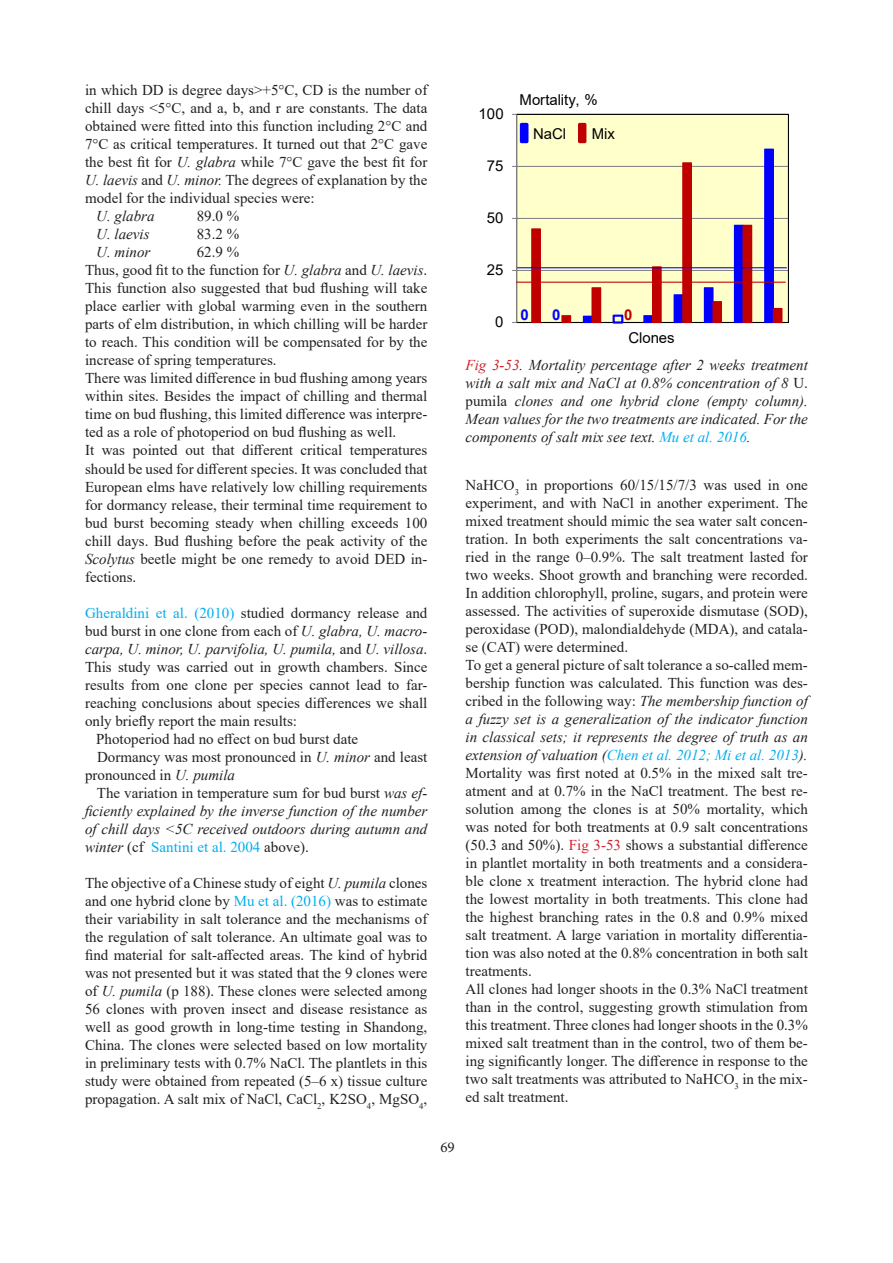
<style>
.page{position:relative;width:893px;height:1263px;background:#fff}
.page>*{position:absolute;margin:0;border:0;box-sizing:border-box;transform-origin:0 0}
.t1{font:15px/18px "Times New Roman";color:#231f20;text-align:justify}
.t2{font:italic 15px/18px "Times New Roman";color:#231f20;text-align:justify}
.t3{font:15px "Arial";color:#000}
.t4{font:15px "Minion Pro";color:#231f20}
.t5{font:700 15px "Arial";color:#00f}
.t6{font:700 15px "Arial";color:#c00000}
.s1{font-style:italic}
.s2{color:#00aeef}
.s3{font-style:normal}
.s4{font-style:normal;color:#00aeef}
.s5{color:#d1232a}
</style>
<div class="page">
<div style="left:517px;top:114px;width:271px;height:208px;background:#ffc"></div>
<hr style="left:517px;top:270px;width:271px;height:1px;background:#868686">
<hr style="left:517px;top:218px;width:271px;height:1px;background:#868686">
<hr style="left:517px;top:166px;width:271px;height:1px;background:#868686">
<div style="left:516px;top:114px;width:273px;height:209px;border:1px solid #000"></div>
<div style="left:613px;top:315px;width:10px;height:9px;border:2px solid #00f"></div>
<div style="left:583px;top:316px;width:9px;height:6px;background:#00f"></div>
<div style="left:583px;top:316px;width:10px;height:7px;border:1px solid #00f"></div>
<div style="left:644px;top:316px;width:8px;height:6px;background:#00f"></div>
<div style="left:643px;top:315px;width:10px;height:8px;border:1px solid #00f"></div>
<div style="left:674px;top:295px;width:9px;height:27px;background:#00f"></div>
<div style="left:674px;top:294px;width:9px;height:29px;border:1px solid #00f"></div>
<div style="left:704px;top:288px;width:9px;height:34px;background:#00f"></div>
<div style="left:704px;top:287px;width:9px;height:36px;border:1px solid #00f"></div>
<div style="left:734px;top:225px;width:9px;height:97px;background:#00f"></div>
<div style="left:765px;top:149px;width:8px;height:173px;background:#00f"></div>
<div style="left:764px;top:149px;width:10px;height:174px;border:1px solid #00f"></div>
<div style="left:532px;top:229px;width:8px;height:93px;background:#c00000"></div>
<div style="left:531px;top:228px;width:10px;height:95px;border:1px solid #c00000"></div>
<div style="left:562px;top:316px;width:9px;height:6px;background:#c00000"></div>
<div style="left:561px;top:315px;width:10px;height:8px;border:1px solid #c00000"></div>
<div style="left:592px;top:288px;width:9px;height:34px;background:#c00000"></div>
<div style="left:591px;top:287px;width:10px;height:36px;border:1px solid #c00000"></div>
<div style="left:652px;top:267px;width:9px;height:55px;background:#c00000"></div>
<div style="left:652px;top:266px;width:10px;height:57px;border:1px solid #c00000"></div>
<div style="left:683px;top:163px;width:8px;height:159px;background:#c00000"></div>
<div style="left:682px;top:162px;width:10px;height:161px;border:1px solid #c00000"></div>
<div style="left:713px;top:302px;width:8px;height:20px;background:#c00000"></div>
<div style="left:712px;top:301px;width:10px;height:22px;border:1px solid #c00000"></div>
<div style="left:743px;top:225px;width:9px;height:97px;background:#c00000"></div>
<div style="left:742px;top:225px;width:10px;height:98px;border:1px solid #c00000"></div>
<div style="left:773px;top:308px;width:9px;height:14px;background:#c00000"></div>
<div style="left:773px;top:308px;width:9px;height:15px;border:1px solid #c00000"></div>
<hr style="left:516px;top:114px;width:1px;height:208px;background:#868686">
<div style="left:520px;top:123px;width:8px;height:20px;background:#00f"></div>
<div style="left:578px;top:123px;width:8px;height:20px;background:#c00000"></div>
<hr style="left:517px;top:267px;width:270px;height:1px;background:#00f">
<hr style="left:516px;top:282px;width:270px;height:1px;background:#c00000">
<p class="t1" style="left:85px;top:81px;width:344px">in which DD is degree days&gt;+5°C, CD is the number of chill days &lt;5°C, and a, b, and r are constants. The data obtained were fitted into this function including 2°C and 7°C as critical temperatures. It turned out that 2°C gave the best fit for <span class="s1">U. glabra</span> while 7°C gave the best fit for <span class="s1">U. laevis</span> and <span class="s1">U. minor.</span> The degrees of explanation by the model for the individual species were:</p>
<p class="t2" style="left:96px;top:207px;width:60px">U. glabra</p>
<p class="t1" style="left:197px;top:207px;width:44px">89.0 %</p>
<p class="t2" style="left:96px;top:225px;width:55px">U. laevis</p>
<p class="t1" style="left:197px;top:225px;width:44px">83.2 %</p>
<p class="t2" style="left:96px;top:243px;width:56px">U. minor</p>
<p class="t1" style="left:197px;top:243px;width:44px">62.9 %</p>
<p class="t1" style="left:85px;top:261px;width:344px">Thus, good fit to the function for <span class="s1">U. glabra</span> and <span class="s1">U. laevis</span>.<br>This function also suggested that bud flushing will take place earlier with global warming even in the southern parts of elm distribution, in which chilling will be harder to reach. This condition will be compensated for by the increase of spring temperatures.</p>
<p class="t1" style="left:85px;top:369px;width:344px">There was limited difference in bud flushing among years within sites. Besides the impact of chilling and thermal time on bud flushing, this limited difference was interpre&shy;ted as a role of photoperiod on bud flushing as well.</p>
<p class="t1" style="left:85px;top:441px;width:344px">It was pointed out that different critical temperatures should be used for different species. It was concluded that European elms have relatively low chilling requirements for dormancy release, their terminal time requirement to bud burst becoming steady when chilling exceeds 100 chill days. Bud flushing before the peak activity of the <span class="s1">Scolytus</span> beetle might be one remedy to avoid DED in&shy;fections.</p>
<p class="t1" style="left:85px;top:603px;width:344px"><span class="s2">Gheraldini et al. (2010)</span> studied dormancy release and bud burst in one clone from each of <span class="s1">U. glabra, U. macro&shy;carpa, U. minor, U. parvifolia, U. pumila,</span> and <span class="s1">U. villosa</span>.<br>This study was carried out in growth chambers. Since results from one clone per species cannot lead to far&shy;reaching conclusions about species differences we shall only briefly report the main results:</p>
<p class="t1" style="left:96px;top:729px;width:263px">Photoperiod had no effect on bud burst date</p>
<p class="t1" style="left:85px;top:747px;width:344px;text-indent:12px">Dormancy was most pronounced in <span class="s1">U. minor</span> and least pronounced in <span class="s1">U. pumila</span></p>
<p class="t2" style="left:85px;top:783px;width:344px;text-indent:12px"><span class="s3">The variation in temperature sum for bud burst</span> was ef&shy;ficiently explained by the inverse function of the number of chill days &lt;5C received outdoors during autumn and winter <span class="s3">(cf</span> <span class="s4">Santini et al. 2004</span> <span class="s3">above).</span></p>
<p class="t1" style="left:85px;top:873px;width:344px">The objective of a Chinese study of eight <span class="s1">U. pumila</span> clones and one hybrid clone by <span class="s2">Mu et al. (2016)</span> was to estimate their variability in salt tolerance and the mechanisms of the regulation of salt tolerance. An ultimate goal was to find material for salt-affected areas. The kind of hybrid was not presented but it was stated that the 9 clones were of <span class="s1">U. pumila</span> (p 188). These clones were selected among 56 clones with proven insect and disease resistance as well as good growth in long-time testing in Shandong, China. The clones were selected based on low mortality in preliminary tests with 0.7% NaCl. The plantlets in this study were obtained from repeated (5–6 x) tissue culture propagation. A salt mix of NaCl, CaCl<sub>2</sub>, K2SO<sub>4</sub>, MgSO<sub>4</sub>,</p>
<p class="t3" style="left:479px;top:103px;width:27px">100</p>
<p class="t3" style="left:487px;top:155px;width:18px">75</p>
<p class="t3" style="left:487px;top:207px;width:18px">50</p>
<p class="t3" style="left:487px;top:259px;width:18px">25</p>
<p class="t3" style="left:495px;top:312px;width:10px">0</p>
<p class="t3" style="left:520px;top:89px;width:80px">Mortality, %</p>
<p class="t3" style="left:533px;top:123px;width:35px">NaCl</p>
<p class="t3" style="left:592px;top:123px;width:25px">Mix</p>
<p class="t5" style="left:520px;top:304px;width:10px">0</p>
<p class="t5" style="left:552px;top:304px;width:10px">0</p>
<p class="t6" style="left:624px;top:304px;width:10px">0</p>
<p class="t3" style="left:628px;top:327px;width:48px">Clones</p>
<p class="t2" style="left:466px;top:355px;width:344px"><span class="s5">Fig 3-53</span>. Mortality percentage after 2 weeks treatment with a salt mix and NaCl at 0.8% concentration of 8 <span class="s3">U. pumila</span> clones and one hybrid clone (empty column).<br>Mean values for the two treatments are indicated. For the components of salt mix see text. <span class="s2">Mu et al. 2016</span>.</p>
<p class="t1" style="left:466px;top:475px;width:344px">NaHCO<sub>3</sub> in proportions 60/15/15/7/3 was used in one experiment, and with NaCl in another experiment. The mixed treatment should mimic the sea water salt concen&shy;tration. In both experiments the salt concentrations va&shy;ried in the range 0–0.9%. The salt treatment lasted for two weeks. Shoot growth and branching were recorded.<br>In addition chlorophyll, proline, sugars, and protein were assessed. The activities of superoxide dismutase (SOD), peroxidase (POD), malondialdehyde (MDA), and catala&shy;se (CAT) were determined.</p>
<p class="t2" style="left:466px;top:655px;width:344px"><span class="s3">To get a general picture of salt tolerance a so-called mem&shy;bership function was calculated. This function was des&shy;cribed in the following way:</span> The membership function of a fuzzy set is a generalization of the indicator function in classical sets; it represents the degree of truth as an extension of valuation (<span class="s2">Chen et al. 2012; Mi et al. 2013</span>).</p>
<p class="t1" style="left:466px;top:763px;width:344px">Mortality was first noted at 0.5% in the mixed salt tre&shy;atment and at 0.7% in the NaCl treatment. The best re&shy;solution among the clones is at 50% mortality, which was noted for both treatments at 0.9 salt concentrations (50.3 and 50%). <span class="s5">Fig 3-53</span> shows a substantial difference in plantlet mortality in both treatments and a considera&shy;ble clone x treatment interaction. The hybrid clone had the lowest mortality in both treatments. This clone had the highest branching rates in the 0.8 and 0.9% mixed salt treatment. A large variation in mortality differentia&shy;tion was also noted at the 0.8% concentration in both salt treatments.</p>
<p class="t1" style="left:466px;top:979px;width:344px">All clones had longer shoots in the 0.3% NaCl treatment than in the control, suggesting growth stimulation from this treatment. Three clones had longer shoots in the 0.3% mixed salt treatment than in the control, two of them be&shy;ing significantly longer. The difference in response to the two salt treatments was attributed to NaHCO<sub>3</sub> in the mix&shy;ed salt treatment.</p>
<p class="t4" style="left:440px;top:1137px;width:16px">69</p>
</div>
